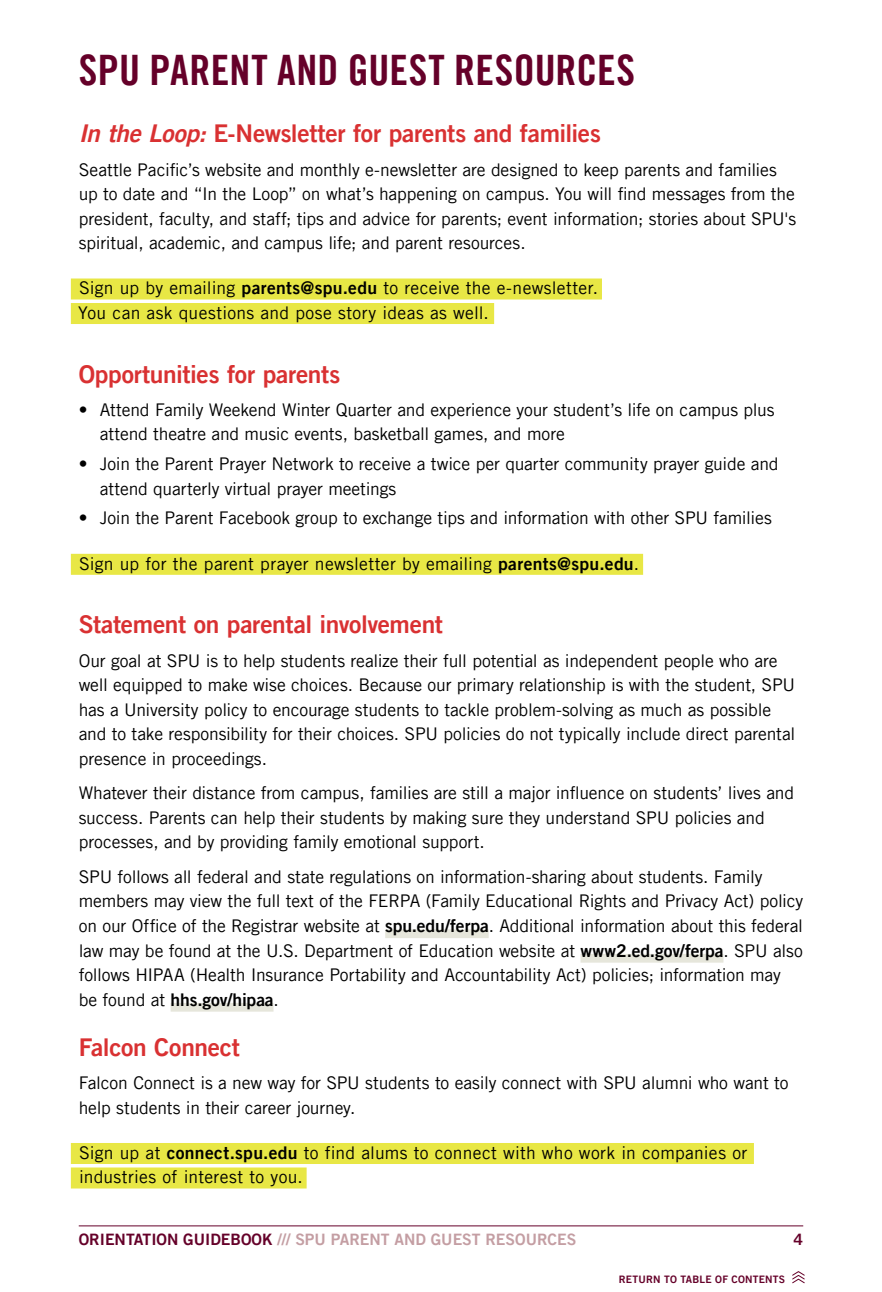
<style>
.page{position:relative;width:882px;height:1292px;background:#fff}
.page>*{position:absolute;margin:0;border:0;box-sizing:border-box;transform-origin:0 0}
.Headlines{font:42px "Trade Gothic LT Pro Bd Cn 20";letter-spacing:.005em;color:#650029}
.subheads{font:24.5px "Trade Gothic LT Pro Bd 2";letter-spacing:-.015em;color:#d93132}
.Body{font:17.5px/24.5px "Trade Gothic LT Pro";letter-spacing:-.01em;color:#000}
.Department_w_rule{font:17.5px "Trade Gothic LT Pro";letter-spacing:.015em;color:#000}
.t1{font:15.75px "Trade Gothic LT Pro Bd 2";color:#650029}
.t2{font:15.75px "Trade Gothic LT Pro Bd 2";color:#c49ea3}
.t3{font:10.33px "Trade Gothic LT Pro Bd 2";letter-spacing:.02em;color:#650029}
.s1{font-family:"Trade Gothic LT Pro Bd 2 Obl"}
.s2{font-family:"Trade Gothic LT Pro Bd 2"}
.s3{color:#c49ea3}
</style>
<div class="page">
<hr style="left:79px;top:1225px;width:724px;height:1px;background:#650029">
<svg style="left:792px;top:1271px;width:13px;height:12px"></svg>
<div style="left:71px;top:278px;width:531px;height:21px;background:#e8e745"></div>
<div style="left:71px;top:303px;width:423px;height:21px;background:#e8e745"></div>
<div style="left:71px;top:554px;width:572px;height:21px;background:#e8e745"></div>
<div style="left:385px;top:929px;width:104px;height:9px;background:#e6e6db"></div>
<div style="left:581px;top:954px;width:142px;height:8px;background:#e6e6db"></div>
<div style="left:171px;top:1003px;width:103px;height:8px;background:#e6e6db"></div>
<div style="left:71px;top:1143px;width:683px;height:21px;background:#e8e745"></div>
<div style="left:71px;top:1167px;width:236px;height:21px;background:#e8e745"></div>
<p class="Headlines" style="left:79px;top:44px;width:558px">SPU PARENT AND GUEST RESOURCES</p>
<p class="subheads" style="left:79px;top:118px;width:524px"><span class="s1">In the Loop:</span> E-Newsletter for parents and families</p>
<p class="Body" style="left:79px;top:157px;width:719px">Seattle Pacific’s website and monthly e-newsletter are designed to keep parents and families up to date and “In the Loop” on what’s happening on campus. You will find messages from the president, faculty, and staff; tips and advice for parents; event information; stories about SPU's spiritual, academic, and campus life; and parent resources.</p>
<p class="Department_w_rule" style="left:79px;top:277px;width:521px">Sign up by emailing <span class="s2">parents@spu.edu</span> to receive the e-newsletter.</p>
<p class="Department_w_rule" style="left:78px;top:302px;width:412px">You can ask questions and pose story ideas as well.</p>
<p class="subheads" style="left:79px;top:359px;width:263px">Opportunities for parents</p>
<p class="Body" style="left:100px;top:397px;width:676px;text-indent:-21px">• Attend Family Weekend Winter Quarter and experience your student’s life on campus plus attend theatre and music events, basketball games, and more</p>
<p class="Body" style="left:100px;top:451px;width:680px;text-indent:-21px">• Join the Parent Prayer Network to receive a twice per quarter community prayer guide and attend quarterly virtual prayer meetings</p>
<p class="Body" style="left:79px;top:506px;width:695px">• Join the Parent Facebook group to exchange tips and information with other SPU families</p>
<p class="Department_w_rule" style="left:79px;top:553px;width:562px">Sign up for the parent prayer newsletter by emailing <span class="s2">parents@spu.edu</span>.</p>
<p class="subheads" style="left:79px;top:609px;width:366px">Statement on parental involvement</p>
<p class="Body" style="left:79px;top:648px;width:718px">Our goal at SPU is to help students realize their full potential as independent people who are well equipped to make wise choices. Because our primary relationship is with the student, SPU has a University policy to encourage students to tackle problem-solving as much as possible and to take responsibility for their choices. SPU policies do not typically include direct parental presence in proceedings.</p>
<p class="Body" style="left:79px;top:780px;width:717px">Whatever their distance from campus, families are still a major influence on students’ lives and success. Parents can help their students by making sure they understand SPU policies and processes, and by providing family emotional support.</p>
<p class="Body" style="left:79px;top:864px;width:726px">SPU follows all federal and state regulations on information-sharing about students. Family members may view the full text of the FERPA (Family Educational Rights and Privacy Act) policy on our Office of the Registrar website at <span class="s2">spu.edu/ferpa</span>. Additional information about this federal law may be found at the U.S. Department of Education website at <span class="s2">www2.ed.gov/ferpa</span>. SPU also follows HIPAA (Health Insurance Portability and Accountability Act) policies; information may be found at <span class="s2">hhs.gov/hipaa</span>.</p>
<p class="subheads" style="left:79px;top:1032px;width:163px">Falcon Connect</p>
<p class="Body" style="left:79px;top:1070px;width:711px">Falcon Connect is a new way for SPU students to easily connect with SPU alumni who want to help students in their career journey.</p>
<p class="Department_w_rule" style="left:79px;top:1142px;width:670px">Sign up at <span class="s2">connect.spu.edu</span> to find alums to connect with who work in companies or</p>
<p class="Department_w_rule" style="left:79px;top:1166px;width:225px">industries of interest to you.</p>
<p class="t1" style="left:79px;top:1229px;width:263px">ORIENTATION GUIDEBOOK <span class="s3">/// SPU parent</span></p>
<p class="t2" style="left:394px;top:1229px;width:12px">and</p>
<p class="t2" style="left:431px;top:1229px;width:11px">guest</p>
<p class="t2" style="left:485px;top:1229px;width:11px">resources</p>
<p class="t1" style="left:794px;top:1229px;width:11px">4</p>
<p class="t3" style="left:619px;top:1273px;width:168px">RETURN TO TABLE OF CONTENTS</p>
</div>
